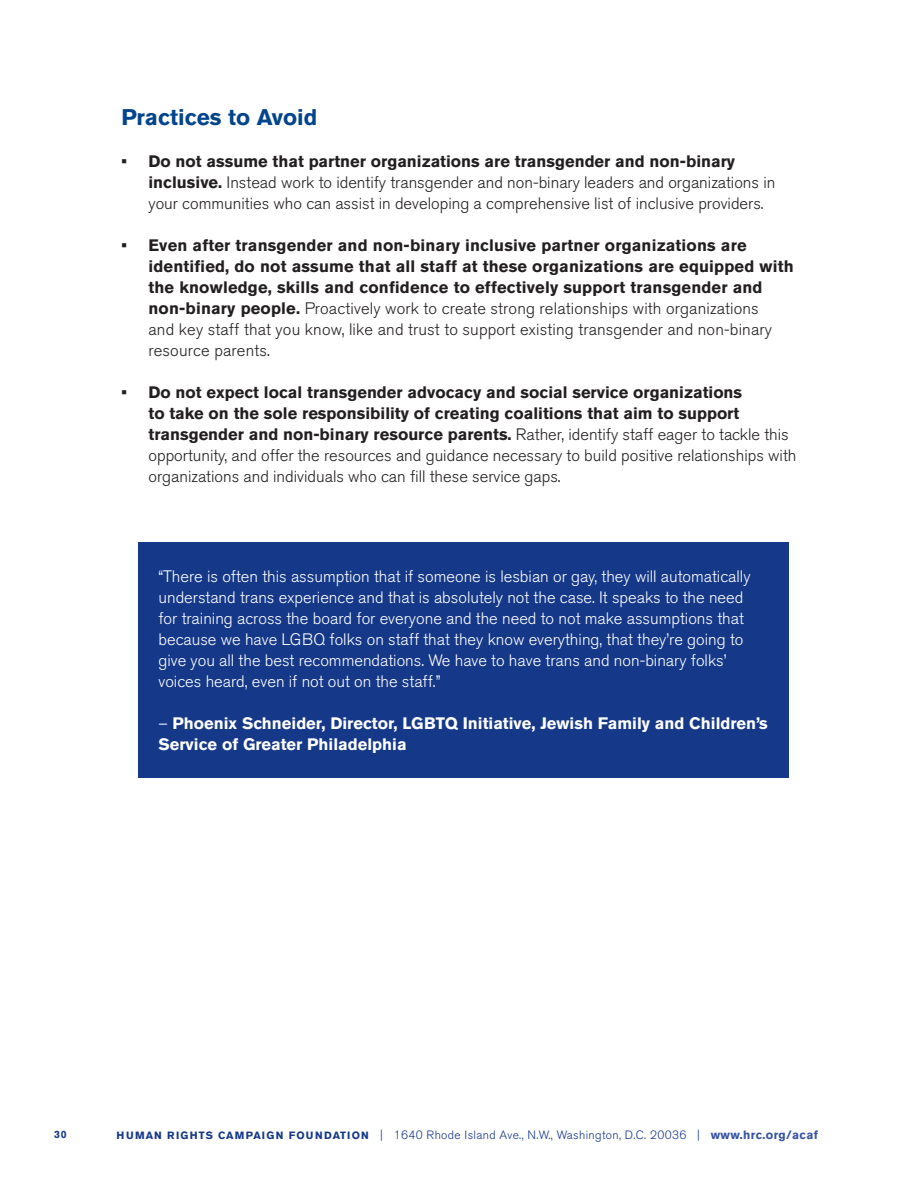
<style>
.page{position:relative;width:918px;height:1188px;background:#fff}
.page>*{position:absolute;margin:0;border:0;box-sizing:border-box;transform-origin:0 0}
.t1{font:700 22.5px "Akzidenz Grotesk BE";color:#02448d}
.t2{font:300 16.5px/21px "Akzidenz Grotesk BE";color:#231f20}
.t3{font:300 16.5px/21px "Akzidenz Grotesk BE";color:#fff}
.t4{font:700 16.5px/21px "Akzidenz Grotesk BE";letter-spacing:.01em;color:#231f20}
.t5{font:700 16.5px/21px "Akzidenz Grotesk BE";color:#fff}
.t6{font:300 12px "Akzidenz Grotesk BE";letter-spacing:.03em;color:#153889}
.t7{font:700 10.5px "Akzidenz Grotesk BE";color:#153889}
.s1{font-weight:700}
.s2{font-weight:300}
.s3{font-weight:700;font-size:10.5px}
.s4{font-weight:700;color:#3653a3}
</style>
<div class="page">
<div style="left:138px;top:542px;width:651px;height:236px;background:#153889"></div>
<h1 class="t1" style="left:122px;top:107px;width:197px">Practices to Avoid</h1>
<p class="t2" style="left:148px;top:152px;width:628px;text-indent:-27px"><span class="s1">• Do not assume that partner organizations are transgender and non-binary inclusive.</span> Instead work to identify transgender and non-binary leaders and organizations in your communities who can assist in developing a comprehensive list of inclusive providers.</p>
<p class="t4" style="left:148px;top:236px;width:647px;text-indent:-27px">• Even after transgender and non-binary inclusive partner organizations are identified, do not assume that all staff at these organizations are equipped with the knowledge, skills and confidence to effectively support transgender and non-binary people. <span class="s2">Proactively work to create strong relationships with organizations<br>and key staff that you know, like and trust to support existing transgender and non-binary resource parents.</span></p>
<p class="t2" style="left:148px;top:383px;width:649px;text-indent:-27px"><span class="s1">• Do not expect local transgender advocacy and social service organizations<br>to take on the sole responsibility of creating coalitions that aim to support transgender and non-binary resource parents.</span> Rather, identify staff eager to tackle this opportunity, and offer the resources and guidance necessary to build positive relationships with organizations and individuals who can fill these service gaps.</p>
<p class="t3" style="left:158px;top:567px;width:594px">“There is often this assumption that if someone is lesbian or gay, they will automatically understand trans experience and that is absolutely not the case. It speaks to the need for training across the board for everyone and the need to not make assumptions that because we have LGBQ folks on staff that they know everything, that they’re going to give you all the best recommendations. We have to have trans and non-binary folks’ voices heard, even if not out on the staff.”</p>
<p class="t5" style="left:158px;top:714px;width:611px"><span class="s2">–</span> Phoenix Schneider, Director, LGBTQ Initiative, Jewish Family and Children’s<br>Service of Greater Philadelphia</p>
<p class="t7" style="left:54px;top:1129px;width:14px">30</p>
<p class="t6" style="left:117px;top:1129px;width:703px"><span class="s3">HUMAN RIGHTS CAMPAIGN FOUNDATION</span> | 1640 Rhode Island Ave., N.W., Washington, D.C. 20036 | <span class="s4">www.hrc.org/acaf</span></p>
</div>
